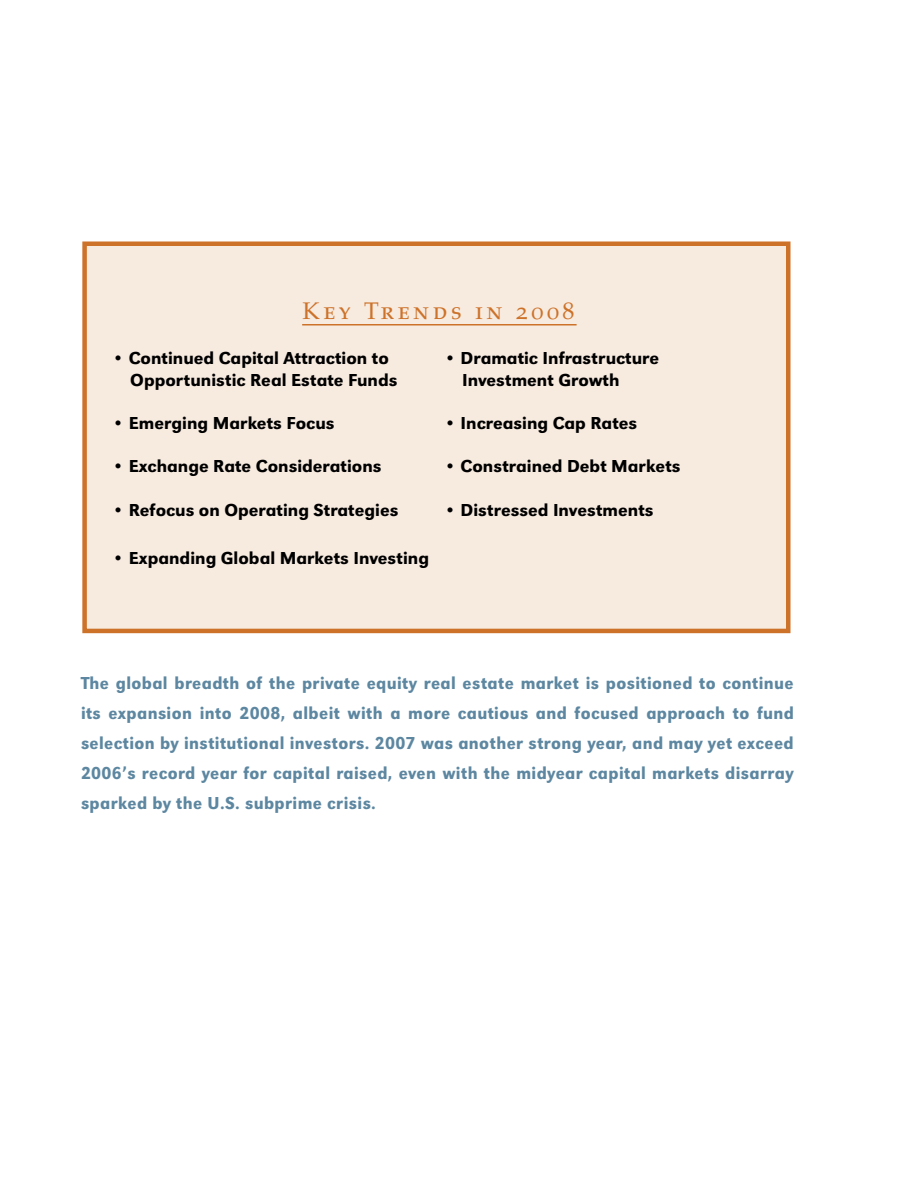
<style>
.page{position:relative;width:918px;height:1188px;background:#fff}
.page>*{position:absolute;margin:0;border:0;box-sizing:border-box;transform-origin:0 0}
.t1{font:24px "Palatino SC";letter-spacing:.15em;color:#cd7229}
.t2{font:18px/30px "URW Grotesk T Med Nar";letter-spacing:.02em;color:#5d87a1;text-align:justify}
.t3{font:500 18px/21.6px "URW Grotesk T";color:#000}
</style>
<div class="page">
<div style="left:85px;top:244px;width:703px;height:387px;background:#f7eadf"></div>
<div style="left:82px;top:242px;width:708px;height:391px;border:4px solid #cd7229"></div>
<hr style="left:302px;top:324px;width:275px;height:2px;background:#cd7229">
<h1 class="t1" style="left:302px;top:297px;width:274px">Key Trends in 2008</h1>
<p class="t3" style="left:130px;top:347px;width:269px;text-indent:-18px">• Continued Capital Attraction to<br>Opportunistic Real Estate Funds</p>
<p class="t3" style="left:462px;top:347px;width:199px;text-indent:-18px">• Dramatic Infrastructure<br>Investment Growth</p>
<p class="t3" style="left:112px;top:412px;width:224px">• Emerging Markets Focus</p>
<p class="t3" style="left:444px;top:412px;width:195px">• Increasing Cap Rates</p>
<p class="t3" style="left:112px;top:455px;width:271px">• Exchange Rate Considerations</p>
<p class="t3" style="left:444px;top:455px;width:238px">• Constrained Debt Markets</p>
<p class="t3" style="left:112px;top:499px;width:288px">• Refocus on Operating Strategies</p>
<p class="t3" style="left:444px;top:499px;width:211px">• Distressed Investments</p>
<p class="t3" style="left:112px;top:547px;width:318px">• Expanding Global Markets Investing</p>
<p class="t2" style="left:81px;top:668px;width:714px">The global breadth of the private equity real estate market is positioned to continue its expansion into 2008, albeit with a more cautious and focused approach to fund selection by institutional investors. 2007 was another strong year, and may yet exceed 2006’s record year for capital raised, even with the midyear capital markets disarray sparked by the U.S. subprime crisis.</p>
</div>
